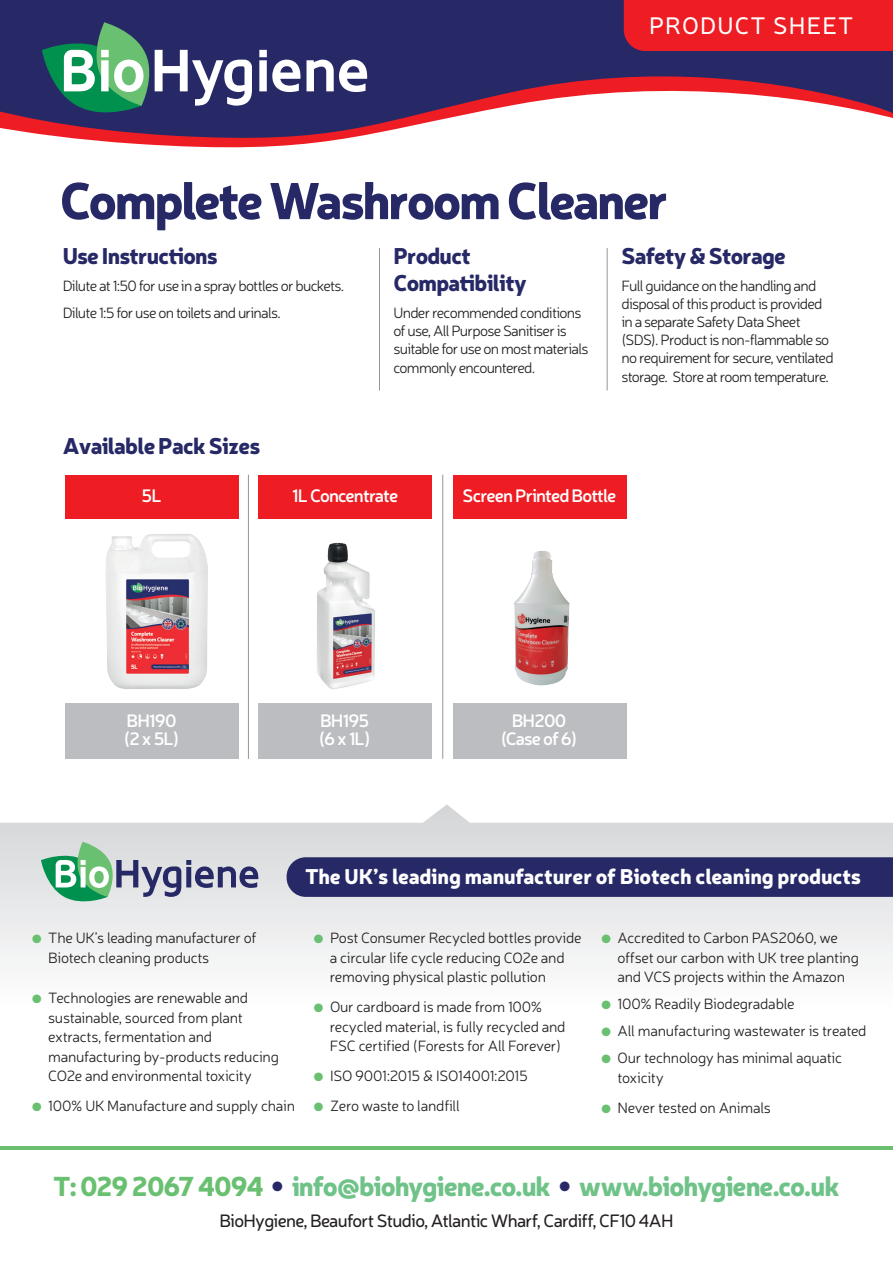
<style>
.page{position:relative;width:893px;height:1263px;background:#fff}
.page>*{position:absolute;margin:0;border:0;box-sizing:border-box;transform-origin:0 0}
.t1{font:900 51px "Neris";letter-spacing:-.045em;color:#272966}
.t2{font:900 27px "Neris";letter-spacing:-.04em;color:#6fc388}
.t3{font:24px "Neris";letter-spacing:.05em;color:#fff}
.t4{font:900 22.5px/27px "Neris";letter-spacing:-.035em;color:#272966}
.t5{font:900 21px "Neris";letter-spacing:-.01em;color:#fff}
.t6{font:600 18px/18px "Neris";letter-spacing:-.045em;color:#fff}
.t7{font:18px "Neris";letter-spacing:-.04em;color:#231f20}
.t8{font:300 15px/19.5px "Neris";letter-spacing:-.025em;color:#231f20}
.t9{font:300 15px/18px "Neris";letter-spacing:-.045em;color:#231f20}
.s1{color:#69c071}
</style>
<div class="page">
<svg style="left:0;top:804px;width:893px;height:161px"></svg>
<svg style="left:0;top:0;width:893px;height:145px;fill:#272966"></svg>
<svg style="left:42px;top:22px;width:210px;height:99px"></svg>
<svg style="left:259px;top:50px;width:108px;height:42px"></svg>
<div style="left:624px;top:0;width:269px;height:51px;background:#ee1d23"></div>
<hr style="left:379px;top:248px;width:1px;height:142px;background:#939598">
<hr style="left:607px;top:248px;width:1px;height:142px;background:#939598">
<hr style="left:248px;top:475px;width:1px;height:284px;background:#939598">
<hr style="left:442px;top:475px;width:1px;height:284px;background:#939598">
<svg style="left:41px;top:842px;width:217px;height:65px;background:#b0c3c1"></svg>
<div style="left:65px;top:703px;width:173px;height:56px;background:#bcbdc0"></div>
<div style="left:258px;top:703px;width:174px;height:56px;background:#bcbdc0"></div>
<div style="left:65px;top:475px;width:173px;height:43px;background:#ee1d23"></div>
<div style="left:258px;top:475px;width:174px;height:43px;background:#ee1d23"></div>
<div style="left:453px;top:703px;width:173px;height:56px;background:#bcbdc0"></div>
<div style="left:453px;top:475px;width:173px;height:43px;background:#ee1d23"></div>
<hr style="left:0;top:1146px;width:893px;height:4px;background:#69c071">
<div style="left:287px;top:857px;width:606px;height:40px;background:#272966"></div>
<img style="left:106px;top:534px;width:102px;height:155px">
<img style="left:317px;top:542px;width:58px;height:147px">
<img style="left:514px;top:551px;width:56px;height:135px">
<h3 class="t3" style="left:649px;top:10px;width:206px">PRODUCT SHEET</h3>
<h1 class="t1" style="left:60px;top:163px;width:610px">Complete Washroom Cleaner</h1>
<h3 class="t4" style="left:63px;top:242px;width:157px">Use Instruc ons</h3>
<p class="t9" style="left:63px;top:272px;width:283px;line-height:27px">Dilute at 1:50 for use in a spray bottles or buckets.<br>Dilute 1:5 for use on toilets and urinals.</p>
<h3 class="t4" style="left:63px;top:431px;width:199px">Available Pack Sizes</h3>
<h3 class="t4" style="left:393px;top:242px;width:135px">Product<br>Compa bility</h3>
<p class="t9" style="left:393px;top:304px;width:197px">Under recommended conditions of use, All Purpose Sanitiser is suitable for use on most materials commonly encountered.</p>
<h3 class="t4" style="left:621px;top:242px;width:166px">Safety &amp; Storage</h3>
<p class="t9" style="left:621px;top:277px;width:214px">Full guidance on the handling and disposal of this product is provided in a separate Safety Data Sheet (SDS). Product is non-flammable so no requirement for secure, ventilated storage. Store at room temperature.</p>
<p class="t6" style="left:142px;top:485px;width:22px">5L</p>
<p class="t6" style="left:292px;top:485px;width:107px">1L Concentrate</p>
<p class="t6" style="left:463px;top:485px;width:155px">Screen Printed Bottle</p>
<p class="t6" style="left:124px;top:711px;width:57px">BH190 (2 x 5L)</p>
<p class="t6" style="left:319px;top:711px;width:53px">BH195 (6 x 1L)</p>
<p class="t6" style="left:501px;top:711px;width:78px;text-align:center">BH200 (Case of 6)</p>
<h3 class="t5" style="left:305px;top:861px;width:558px">The UK’s leading manufacturer of Biotech cleaning products</h3>
<p class="t8" style="left:48px;top:928px;width:210px;text-indent:-16px"><span class="s1">●</span> The UK’s leading manufacturer of<br>Biotech cleaning products</p>
<p class="t8" style="left:48px;top:988px;width:232px;text-indent:-16px"><span class="s1">●</span> Technologies are renewable and sustainable, sourced from plant extracts, fermentation and manufacturing by-products reducing CO2e and environmental toxicity</p>
<p class="t8" style="left:32px;top:1096px;width:264px"><span class="s1">●</span> 100% UK Manufacture and supply chain</p>
<p class="t8" style="left:330px;top:928px;width:253px;text-indent:-16px"><span class="s1">●</span> Post Consumer Recycled bottles provide a circular life cycle reducing CO2e and removing physical plastic pollution</p>
<p class="t8" style="left:330px;top:997px;width:237px;text-indent:-16px"><span class="s1">●</span> Our cardboard is made from 100% recycled material, is fully recycled and<br>FSC certified (Forests for All Forever)</p>
<p class="t8" style="left:314px;top:1066px;width:216px"><span class="s1">●</span> ISO 9001:2015 &amp; ISO14001:2015</p>
<p class="t8" style="left:314px;top:1096px;width:147px"><span class="s1">●</span> Zero waste to landfill</p>
<p class="t8" style="left:617px;top:928px;width:243px;text-indent:-16px"><span class="s1">●</span> Accredited to Carbon PAS2060, we offset our carbon with UK tree planting and VCS projects within the Amazon</p>
<p class="t8" style="left:601px;top:994px;width:195px"><span class="s1">●</span> 100% Readily Biodegradable</p>
<p class="t8" style="left:601px;top:1021px;width:267px"><span class="s1">●</span> All manufacturing wastewater is treated</p>
<p class="t8" style="left:617px;top:1048px;width:226px;text-indent:-16px"><span class="s1">●</span> Our technology has minimal aquatic toxicity</p>
<p class="t8" style="left:601px;top:1097px;width:171px"><span class="s1">●</span> Never tested on Animals</p>
<h2 class="t2" style="left:53px;top:1166px;width:788px"><span class="s1">T: 029 2067 4094</span> <sup>●</sup> info@biohygiene.co.uk <sup>●</sup> www.biohygiene.co.uk</h2>
<p class="t7" style="left:219px;top:1208px;width:456px">BioHygiene, Beaufort Studio, Atlantic Wharf, Cardiff, CF10 4AH</p>
</div>
